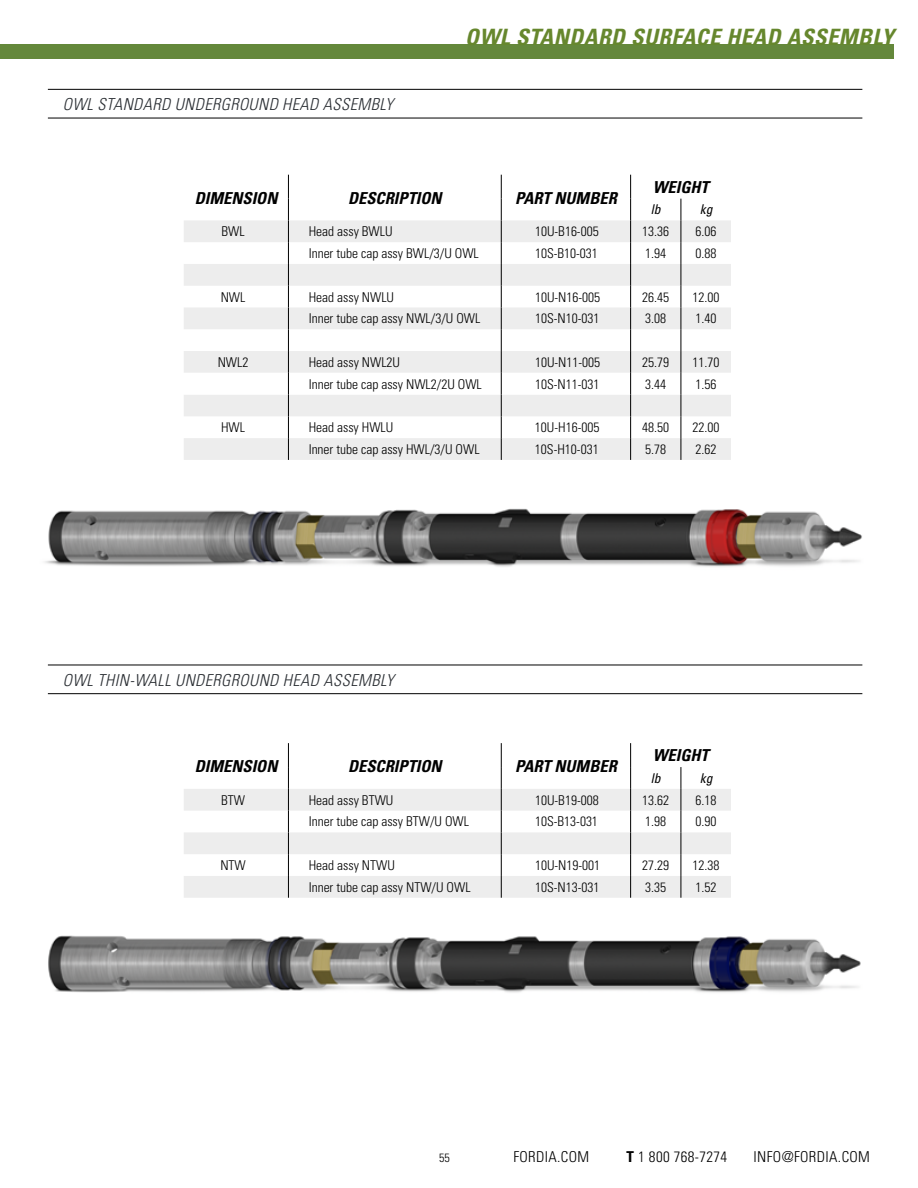
<style>
.page{position:relative;width:918px;height:1188px;background:#fff}
.page>*{position:absolute;margin:0;border:0;box-sizing:border-box;transform-origin:0 0}
.t1{font:italic 700 condensed 22.5px "Univers LT Std";letter-spacing:.025em;color:#66872d}
.t2{font:italic 700 condensed 16.5px "Univers LT Std";color:#000}
.t3{font:italic 300 condensed 16.5px "Univers LT Std";letter-spacing:.025em;color:#292d32}
.t4{font:300 condensed 15px "Univers LT Std";letter-spacing:.025em;color:#000}
.t5{font:300 condensed 13.5px "Univers LT Std";color:#000}
.t6{font:italic condensed 13.5px "Univers LT Std";color:#000}
.t7{font:300 condensed 12px "Univers LT Std";color:#000}
.s1{font-weight:700}
</style>
<div class="page">
<img style="left:45px;top:508px;width:817px;height:59px">
<img style="left:48px;top:935px;width:813px;height:58px">
<svg style="left:184px;top:175px;width:547px;height:285px"></svg>
<svg style="left:184px;top:789px;width:547px;height:109px;fill:#ededed"></svg>
<svg style="left:501px;top:743px;width:1px;height:155px"></svg>
<svg style="left:630px;top:743px;width:1px;height:155px"></svg>
<svg style="left:681px;top:767px;width:1px;height:131px"></svg>
<svg style="left:288px;top:743px;width:1px;height:155px"></svg>
<div style="left:0;top:44px;width:893px;height:14px;background:#64883b"></div>
<hr style="left:48px;top:118px;width:814px;height:1px;background:#000">
<hr style="left:48px;top:693px;width:814px;height:1px;background:#000">
<hr style="left:48px;top:89px;width:814px;height:1px;background:#000">
<hr style="left:48px;top:665px;width:814px;height:1px;background:#000">
<p class="t3" style="left:63px;top:94px;width:332px">OWL STANDARD UNDERGROUND HEAD ASSEMBLY</p>
<h1 class="t1" style="left:465px;top:23px;width:430px">OWL STANDARD SURFACE HEAD ASSEMBLY</h1>
<p class="t2" style="left:195px;top:188px;width:84px">DIMENSION</p>
<p class="t2" style="left:348px;top:188px;width:95px">DESCRIPTION</p>
<p class="t2" style="left:515px;top:188px;width:103px">PART NUMBER</p>
<p class="t2" style="left:653px;top:177px;width:57px">WEIGHT</p>
<p class="t6" style="left:651px;top:201px;width:11px">lb</p>
<p class="t6" style="left:700px;top:201px;width:14px">kg</p>
<p class="t5" style="left:221px;top:223px;width:25px">BWL</p>
<p class="t5" style="left:309px;top:223px;width:85px">Head assy BWLU</p>
<p class="t5" style="left:535px;top:223px;width:65px">10U-B16-005</p>
<p class="t5" style="left:642px;top:223px;width:28px">13.36</p>
<p class="t5" style="left:696px;top:223px;width:22px">6.06</p>
<p class="t5" style="left:309px;top:245px;width:172px">Inner tube cap assy BWL/3/U OWL</p>
<p class="t5" style="left:535px;top:245px;width:64px">10S-B10-031</p>
<p class="t5" style="left:645px;top:245px;width:22px">1.94</p>
<p class="t5" style="left:696px;top:245px;width:22px">0.88</p>
<p class="t5" style="left:221px;top:289px;width:26px">NWL</p>
<p class="t5" style="left:309px;top:289px;width:87px">Head assy NWLU</p>
<p class="t5" style="left:535px;top:289px;width:67px">10U-N16-005</p>
<p class="t5" style="left:642px;top:289px;width:28px">26.45</p>
<p class="t5" style="left:693px;top:289px;width:28px">12.00</p>
<p class="t5" style="left:309px;top:310px;width:173px">Inner tube cap assy NWL/3/U OWL</p>
<p class="t5" style="left:535px;top:310px;width:66px">10S-N10-031</p>
<p class="t5" style="left:645px;top:310px;width:22px">3.08</p>
<p class="t5" style="left:696px;top:310px;width:22px">1.40</p>
<p class="t5" style="left:218px;top:354px;width:32px">NWL2</p>
<p class="t5" style="left:309px;top:354px;width:93px">Head assy NWL2U</p>
<p class="t5" style="left:535px;top:354px;width:67px">10U-N11-005</p>
<p class="t5" style="left:642px;top:354px;width:28px">25.79</p>
<p class="t5" style="left:693px;top:354px;width:28px">11.70</p>
<p class="t5" style="left:309px;top:376px;width:175px">Inner tube cap assy NWL2/2U OWL</p>
<p class="t5" style="left:535px;top:376px;width:66px">10S-N11-031</p>
<p class="t5" style="left:645px;top:376px;width:22px">3.44</p>
<p class="t5" style="left:696px;top:376px;width:22px">1.56</p>
<p class="t5" style="left:221px;top:419px;width:26px">HWL</p>
<p class="t5" style="left:309px;top:419px;width:86px">Head assy HWLU</p>
<p class="t5" style="left:535px;top:419px;width:66px">10U-H16-005</p>
<p class="t5" style="left:642px;top:419px;width:28px">48.50</p>
<p class="t5" style="left:693px;top:419px;width:28px">22.00</p>
<p class="t5" style="left:309px;top:441px;width:172px">Inner tube cap assy HWL/3/U OWL</p>
<p class="t5" style="left:535px;top:441px;width:65px">10S-H10-031</p>
<p class="t5" style="left:645px;top:441px;width:22px">5.78</p>
<p class="t5" style="left:696px;top:441px;width:22px">2.62</p>
<p class="t3" style="left:63px;top:670px;width:333px">OWL THIN-WALL UNDERGROUND HEAD ASSEMBLY</p>
<p class="t2" style="left:195px;top:756px;width:84px">DIMENSION</p>
<p class="t2" style="left:348px;top:756px;width:95px">DESCRIPTION</p>
<p class="t2" style="left:515px;top:756px;width:103px">PART NUMBER</p>
<p class="t2" style="left:653px;top:745px;width:57px">WEIGHT</p>
<p class="t6" style="left:651px;top:770px;width:11px">lb</p>
<p class="t6" style="left:700px;top:770px;width:14px">kg</p>
<p class="t5" style="left:221px;top:792px;width:25px">BTW</p>
<p class="t5" style="left:309px;top:792px;width:86px">Head assy BTWU</p>
<p class="t5" style="left:535px;top:792px;width:65px">10U-B19-008</p>
<p class="t5" style="left:642px;top:792px;width:28px">13.62</p>
<p class="t5" style="left:696px;top:792px;width:22px">6.18</p>
<p class="t5" style="left:309px;top:814px;width:162px">Inner tube cap assy BTW/U OWL</p>
<p class="t5" style="left:535px;top:814px;width:64px">10S-B13-031</p>
<p class="t5" style="left:645px;top:814px;width:22px">1.98</p>
<p class="t5" style="left:696px;top:814px;width:22px">0.90</p>
<p class="t5" style="left:220px;top:857px;width:27px">NTW</p>
<p class="t5" style="left:309px;top:857px;width:88px">Head assy NTWU</p>
<p class="t5" style="left:535px;top:857px;width:67px">10U-N19-001</p>
<p class="t5" style="left:642px;top:857px;width:28px">27.29</p>
<p class="t5" style="left:693px;top:857px;width:28px">12.38</p>
<p class="t5" style="left:309px;top:879px;width:163px">Inner tube cap assy NTW/U OWL</p>
<p class="t5" style="left:535px;top:879px;width:66px">10S-N13-031</p>
<p class="t5" style="left:645px;top:879px;width:22px">3.35</p>
<p class="t5" style="left:696px;top:879px;width:22px">1.52</p>
<p class="t7" style="left:439px;top:1151px;width:12px">55</p>
<p class="t4" style="left:513px;top:1148px;width:77px">FORDIA.COM</p>
<p class="t4" style="left:627px;top:1148px;width:102px"><span class="s1">T</span> 1 800 768-7274</p>
<p class="t4" style="left:754px;top:1148px;width:118px">INFO@FORDIA.COM</p>
</div>
